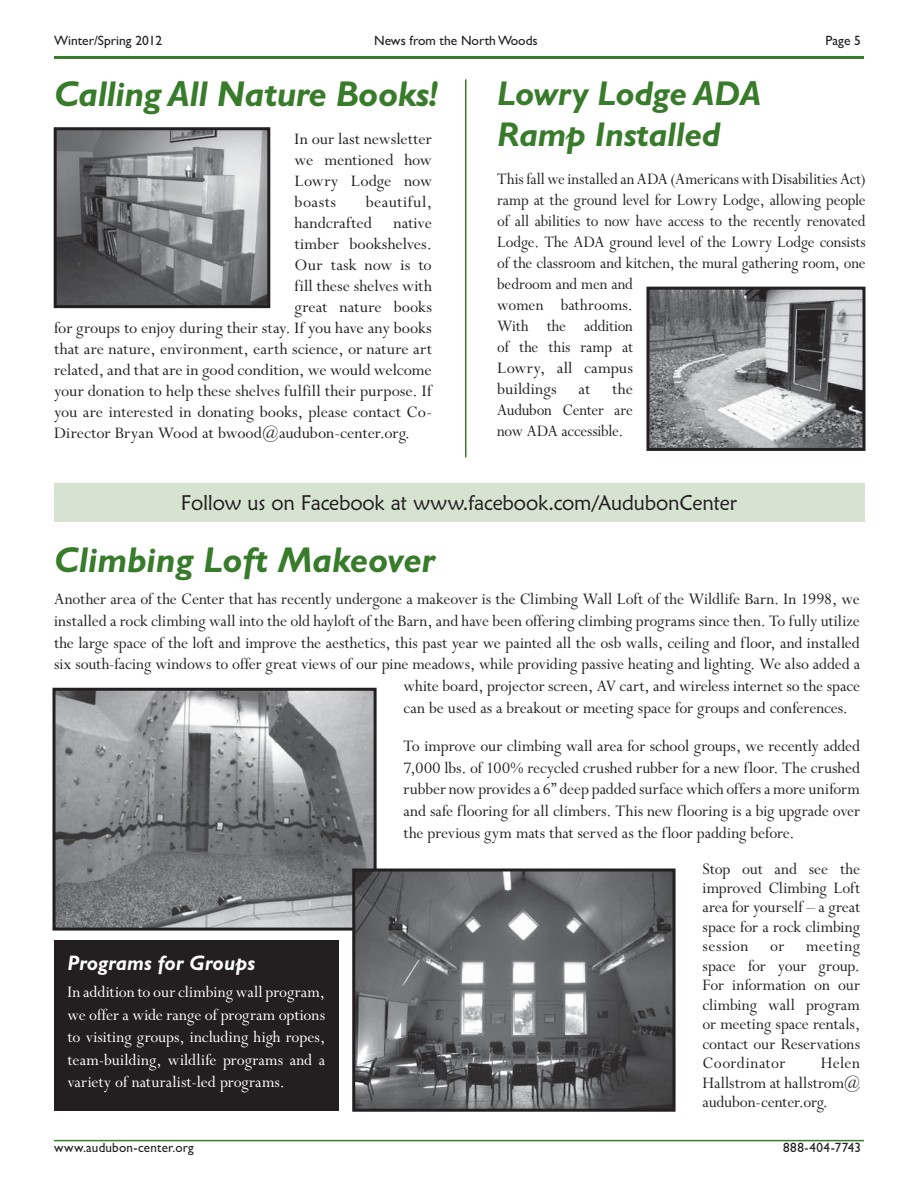
<style>
.page{position:relative;width:918px;height:1188px;background:#fff}
.page>*{position:absolute;margin:0;border:0;box-sizing:border-box;transform-origin:0 0}
.t1{font:italic 700 36px "Gill Sans";letter-spacing:-.015em;color:#387c2b}
.t2{font:italic 700 34.5px/41.4px "Gill Sans";letter-spacing:-.01em;color:#387c2b}
.t3{font:21px "Maiandra GD";letter-spacing:-.01em;color:#231f20}
.t4{font:italic 700 21px "Gill Sans";letter-spacing:.005em;color:#fff}
.t5{font:18px/19.5px "Perpetua";letter-spacing:-.005em;color:#231f20;text-align:justify}
.t6{font:18px/21px "Perpetua";letter-spacing:-.005em;color:#231f20;scale:.94 1}
.t7{font:18px/22.5px "Perpetua";letter-spacing:.005em;color:#fff;text-align:justify}
.t8{font:18px "Perpetua";letter-spacing:.03em;color:#231f20}
.t9{font:13.5px "Gill Sans";color:#231f20}
.t10{font:13.5px "Gill Sans";letter-spacing:.03em;color:#231f20}
</style>
<div class="page">
<hr style="left:54px;top:56px;width:810px;height:3px;background:#387c2b">
<hr style="left:54px;top:1140px;width:810px;height:1px;background:#387c2b">
<img style="left:58px;top:131px;width:208px;height:173px">
<div style="left:54px;top:127px;width:216px;height:181px;border:3px solid #231f20"></div>
<img style="left:651px;top:291px;width:211px;height:156px">
<div style="left:647px;top:287px;width:219px;height:164px;border:3px solid #231f20"></div>
<img style="left:56px;top:692px;width:317px;height:235px">
<div style="left:52px;top:688px;width:325px;height:243px;border:3px solid #231f20"></div>
<img style="left:356px;top:873px;width:316px;height:235px">
<div style="left:352px;top:869px;width:324px;height:243px;border:3px solid #231f20"></div>
<div style="left:54px;top:483px;width:810px;height:38px;background:#d7e3d1"></div>
<div style="left:54px;top:940px;width:285px;height:170px;background:#231f20"></div>
<hr style="left:465px;top:79px;width:2px;height:379px;background:#387c2b">
<p class="t9" style="left:54px;top:36px;width:110px">Winter/Spring 2012</p>
<p class="t9" style="left:374px;top:36px;width:165px">News from the North Woods</p>
<p class="t9" style="left:826px;top:36px;width:37px">Page 5</p>
<h1 class="t1" style="left:54px;top:82px;width:386px">Calling All Nature Books!</h1>
<h2 class="t2" style="left:497px;top:77px;width:266px">Lowry Lodge ADA<br>Ramp Installed</h2>
<p class="t6" style="left:497px;top:171px;width:394px">This fall we installed an ADA (Americans with Disabilities Act) ramp at the ground level for Lowry Lodge, allowing people of all abilities to now have access to the recently renovated Lodge. The ADA ground level of the Lowry Lodge consists of the classroom and kitchen, the mural gathering room, one bedroom and men and<br>women bathrooms.<br>With the addition<br>of the this ramp at<br>Lowry, all campus<br>buildings at the<br>Audubon Center are<br>now ADA accessible.</p>
<p class="t5" style="left:295px;top:131px;width:139px;line-height:21px">In our last newsletter we mentioned how Lowry Lodge now boasts</p>
<p class="t8" style="left:366px;top:196px;width:68px">beautiful,</p>
<p class="t5" style="left:295px;top:216px;width:139px">handcrafted native</p>
<p class="t5" style="left:295px;top:237px;width:139px">timber bookshelves.</p>
<p class="t5" style="left:295px;top:258px;width:139px">Our task now is to</p>
<p class="t5" style="left:295px;top:279px;width:139px">fill these shelves with</p>
<p class="t5" style="left:295px;top:300px;width:139px">great nature books</p>
<p class="t5" style="left:54px;top:321px;width:379px">for groups to enjoy during their stay. If you have any books</p>
<p class="t5" style="left:54px;top:342px;width:379px">that are nature, environment, earth science, or nature art</p>
<p class="t5" style="left:54px;top:363px;width:379px">related, and that are in good condition, we would welcome</p>
<p class="t5" style="left:54px;top:384px;width:379px">your donation to help these shelves fulfill their purpose. If</p>
<p class="t5" style="left:54px;top:405px;width:379px">you are interested in donating books, please contact Co-</p>
<p class="t5" style="left:54px;top:426px;width:358px">Director Bryan Wood at bwood@audubon-center.org.</p>
<p class="t3" style="left:181px;top:495px;width:558px">Follow us on Facebook at www.facebook.com/AudubonCenter</p>
<h1 class="t1" style="left:54px;top:547px;width:383px">Climbing Loft Makeover</h1>
<p class="t5" style="left:54px;top:591px;width:807px">Another area of the Center that has recently undergone a makeover is the Climbing Wall Loft of the Wildlife Barn. In 1998, we</p>
<p class="t5" style="left:54px;top:613px;width:807px">installed a rock climbing wall into the old hayloft of the Barn, and have been offering climbing programs since then. To fully utilize</p>
<p class="t5" style="left:54px;top:635px;width:807px">the large space of the loft and improve the aesthetics, this past year we painted all the osb walls, ceiling and floor, and installed</p>
<p class="t5" style="left:54px;top:657px;width:808px">six south-facing windows to offer great views of our pine meadows, while providing passive heating and lighting. We also added a</p>
<p class="t5" style="left:404px;top:678px;width:458px">white board, projector screen, AV cart, and wireless internet so the space</p>
<p class="t5" style="left:404px;top:700px;width:446px">can be used as a breakout or meeting space for groups and conferences.</p>
<p class="t5" style="left:404px;top:737px;width:458px;line-height:21.8px">To improve our climbing wall area for school groups, we recently added 7,000 lbs. of 100% recycled crushed rubber for a new floor. The crushed rubber now provides a 6” deep padded surface which offers a more uniform and safe flooring for all climbers. This new flooring is a big upgrade over the previous gym mats that served as the floor padding before.</p>
<p class="t5" style="left:703px;top:861px;width:159px">Stop out and see the improved Climbing Loft area for yourself – a great space for a rock climbing session or meeting space for your group.<br>For information on our climbing wall program or meeting space rentals, contact our Reservations Coordinator</p>
<p class="t4" style="left:68px;top:955px;width:189px">Programs for Groups</p>
<p class="t7" style="left:68px;top:983px;width:259px">In addition to our climbing wall program, we offer a wide range of program options to visiting groups, including high ropes, team-building, wildlife programs and a variety of naturalist-led programs.</p>
<p class="t5" style="left:703px;top:1056px;width:159px;text-indent:118px">Helen Hallstrom at hallstrom@ audubon-center.org.</p>
<p class="t9" style="left:54px;top:1143px;width:141px">www.audubon-center.org</p>
<p class="t10" style="left:783px;top:1143px;width:79px">888-404-7743</p>
</div>
